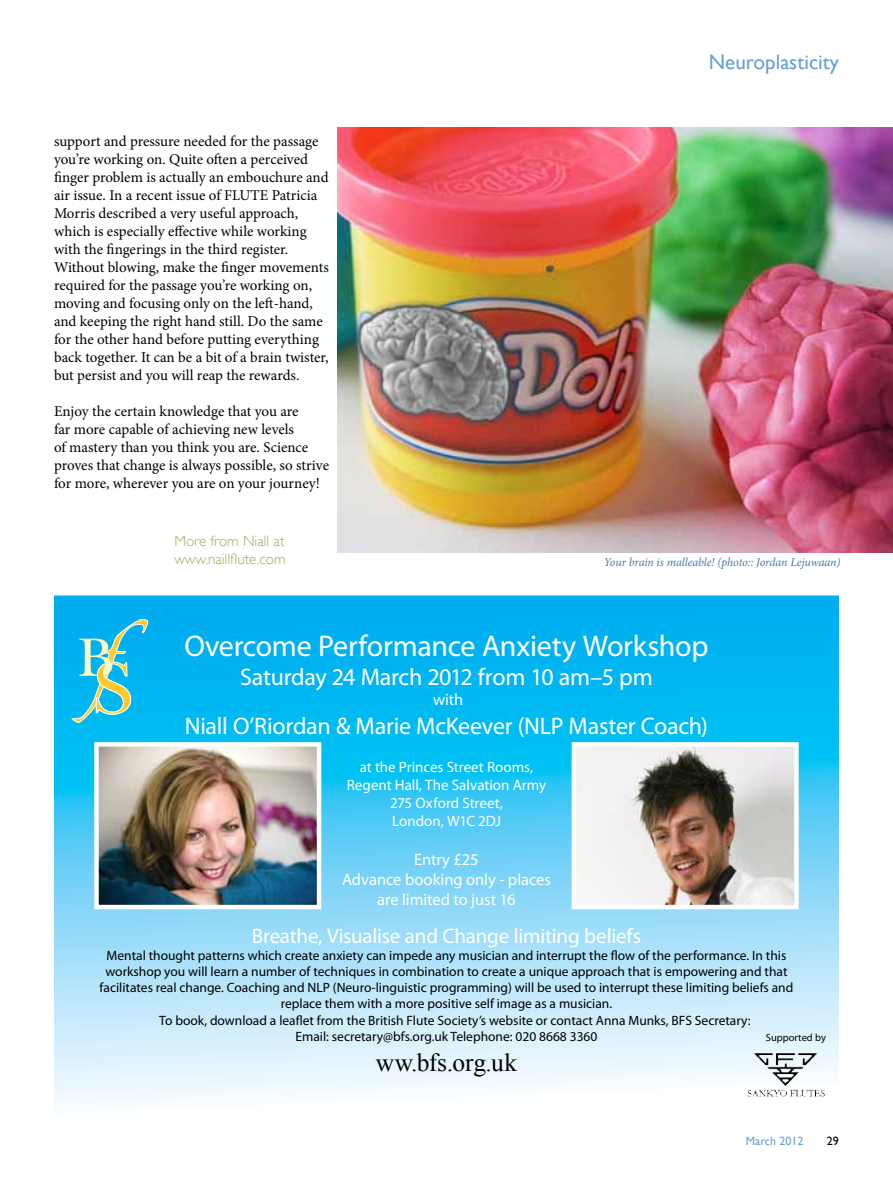
<style>
.page{position:relative;width:893px;height:1191px;background:#fff}
.page>*{position:absolute;margin:0;border:0;box-sizing:border-box;transform-origin:0 0}
.t1{font:30px "Myriad Pro";letter-spacing:-.01em;color:#fff}
.t2{font:25.5px "Times New Roman";letter-spacing:-.005em;color:#000}
.t3{font:24px "Myriad Pro";letter-spacing:-.01em;color:#fff}
.t4{font:21px "Myriad Pro";letter-spacing:-.01em;color:#fff}
.t5{font:21px "Gill Sans";color:#69a0d5}
.t6{font:16.5px/19.8px "Myriad Pro";letter-spacing:-.005em;color:#fff;text-align:center}
.t7{font:15px/18px "Minion Pro";letter-spacing:-.005em;color:#000}
.t8{font:15px/18px "Myriad Pro";color:#fff;text-align:center}
.t9{font:300 15px/18px "Gill Sans";color:#a9a460}
.t10{font:13.5px "Myriad Pro";color:#000}
.t11{font:italic 12px "Minion Pro";letter-spacing:-.01em;color:#4878ac}
.t12{font:12px "Gill Sans";color:#69a0d5}
.t13{font:12px "Gill Sans";color:#000}
.t14{font:10.5px "Myriad Pro";color:#000}
</style>
<div class="page">
<img style="left:338px;top:128px;width:555px;height:425px">
<svg style="left:54px;top:595px;width:785px;height:508px;background:#6bd2f6"></svg>
<img style="left:99px;top:747px;width:217px;height:157px">
<div style="left:94px;top:742px;width:227px;height:167px;border:4px solid #fff"></div>
<img style="left:577px;top:747px;width:217px;height:157px">
<div style="left:572px;top:742px;width:227px;height:167px;border:4px solid #fff"></div>
<svg style="left:71px;top:619px;width:77px;height:104px;background:#3abeda"></svg>
<img style="left:738px;top:1041px;width:88px;height:62px">
<p class="t7" style="left:54px;top:132px;width:276px">support and pressure needed for the passage you’re working on. Quite often a perceived finger problem is actually an embouchure and air issue. In a recent issue of FLUTE Patricia Morris described a very useful approach, which is especially effective while working with the fingerings in the third register.<br>Without blowing, make the finger movements required for the passage you’re working on, moving and focusing only on the left-hand, and keeping the right hand still. Do the same for the other hand before putting everything back together. It can be a bit of a brain twister, but persist and you will reap the rewards.</p>
<p class="t7" style="left:54px;top:402px;width:277px">Enjoy the certain knowledge that you are<br>far more capable of achieving new levels<br>of mastery than you think you are. Science proves that change is always possible, so strive for more, wherever you are on your journey!</p>
<p class="t9" style="left:174px;top:532px;width:113px">More from Niall at www.naillflute.com</p>
<h3 class="t5" style="left:709px;top:49px;width:132px">Neuroplasticity</h3>
<p class="t11" style="left:604px;top:554px;width:238px">Your brain is malleable! (photo:: Jordan Lejuwaan)</p>
<h1 class="t1" style="left:184px;top:627px;width:526px">Overcome Performance Anxiety Workshop</h1>
<h3 class="t3" style="left:240px;top:662px;width:414px">Saturday 24 March 2012 from 10 am–5 pm</h3>
<p class="t6" style="left:433px;top:689px;width:32px">with</p>
<h3 class="t3" style="left:185px;top:711px;width:525px">Niall O’Riordan &amp; Marie McKeever (NLP Master Coach)</h3>
<p class="t8" style="left:347px;top:757px;width:201px">at the Princes Street Rooms,<br>Regent Hall, The Salvation Army<br>275 Oxford Street,<br>London, W1C 2DJ</p>
<p class="t6" style="left:342px;top:849px;width:210px">Entry £25<br>Advance booking only - places are limited to just 16</p>
<h3 class="t4" style="left:252px;top:923px;width:391px">Breathe, Visualise and Change limiting beliefs</h3>
<p class="t10" style="left:107px;top:946px;width:681px">Mental thought patterns which create anxiety can impede any musician and interrupt the flow of the performance. In this</p>
<p class="t10" style="left:105px;top:963px;width:683px">workshop you will learn a number of techniques in combination to create a unique approach that is empowering and that</p>
<p class="t10" style="left:100px;top:979px;width:695px">facilitates real change. Coaching and NLP (Neuro-linguistic programming) will be used to interrupt these limiting beliefs and</p>
<p class="t10" style="left:281px;top:995px;width:333px">replace them with a more positive self image as a musician.</p>
<p class="t10" style="left:159px;top:1011px;width:593px">To book, download a leaflet from the British Flute Society’s website or contact Anna Munks, BFS Secretary:</p>
<p class="t10" style="left:295px;top:1027px;width:303px">Email: secretary@bfs.org.uk Telephone: 020 8668 3360</p>
<h2 class="t2" style="left:376px;top:1045px;width:143px">ww.bfs.org.uk</h2>
<p class="t14" style="left:766px;top:1031px;width:62px">Supported by</p>
<p class="t12" style="left:746px;top:1134px;width:59px">March 2012</p>
<p class="t13" style="left:827px;top:1134px;width:13px">29</p>
</div>
